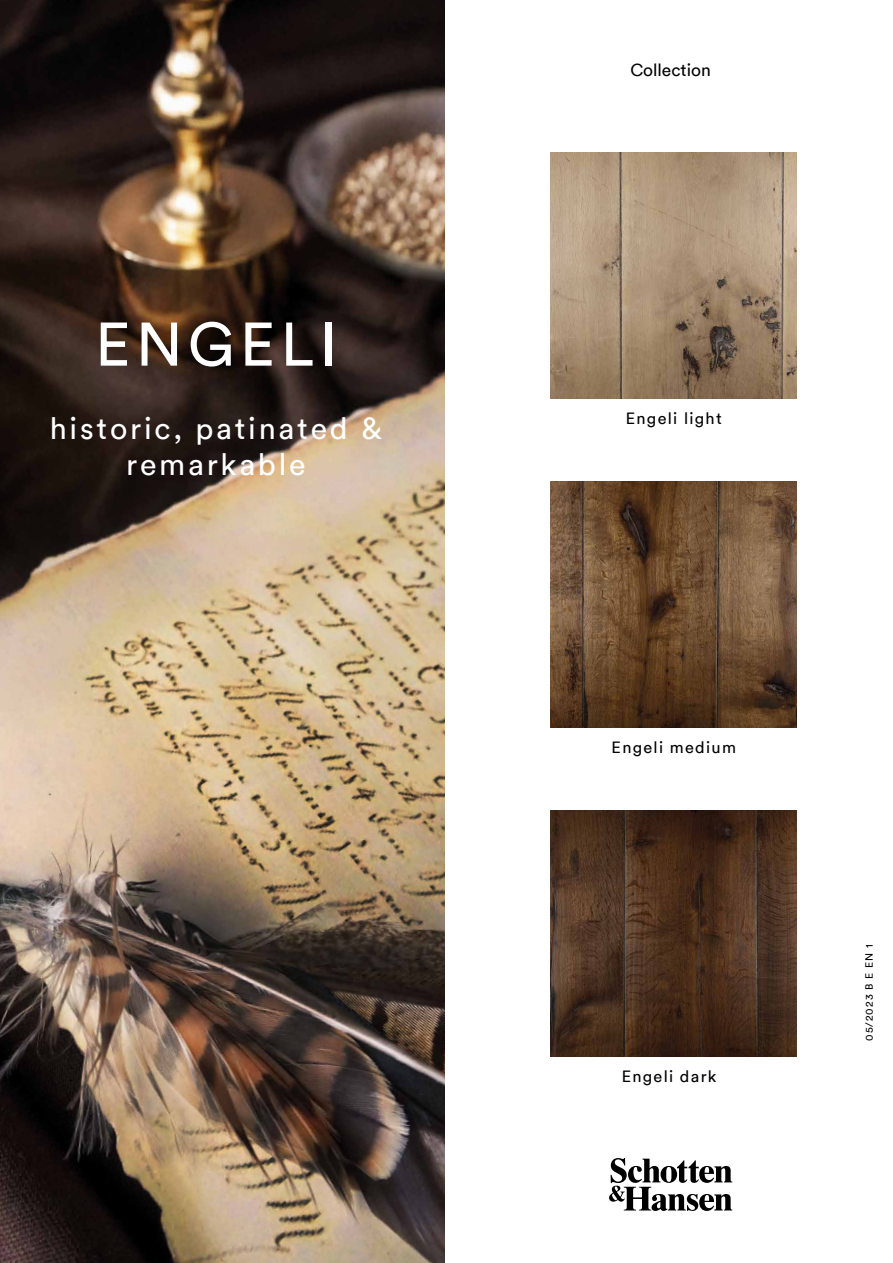
<style>
.page{position:relative;width:893px;height:1263px;background:#fff}
.page>*{position:absolute;margin:0;border:0;box-sizing:border-box;transform-origin:0 0}
.t1{font:60.75px "Circular TT";letter-spacing:.09em;color:#fff}
.t2{font:30.45px/36.5px "Circular TT";letter-spacing:.09em;color:#fff;text-align:center}
.t3{font:17.4px "Circular TT";color:#000}
.t4{font:16.35px "Circular TT";letter-spacing:.08em;color:#000}
.t5{font:10.5px "Circular TT";letter-spacing:.1em;color:#000}
</style>
<div class="page">
<svg style="left:609px;top:1158px;width:123px;height:53px"></svg>
<img style="left:0;top:0;width:444px;height:1263px">
<img style="left:551px;top:152px;width:246px;height:247px">
<img style="left:551px;top:481px;width:246px;height:246px">
<img style="left:551px;top:810px;width:246px;height:246px">
<h1 class="t1" style="left:95px;top:307px;width:243px">ENGELI</h1>
<h2 class="t2" style="left:50px;top:409px;width:334px">historic, patinated &amp; remarkable</h2>
<p class="t3" style="left:630px;top:60px;width:82px">Collection</p>
<p class="t4" style="left:626px;top:408px;width:98px">Engeli light</p>
<p class="t4" style="left:612px;top:737px;width:126px">Engeli medium</p>
<p class="t4" style="left:622px;top:1066px;width:96px">Engeli dark</p>
<p class="t5" style="left:863px;top:1040px;width:98px;rotate:-90deg">05/2023 B E EN 1</p>
</div>
